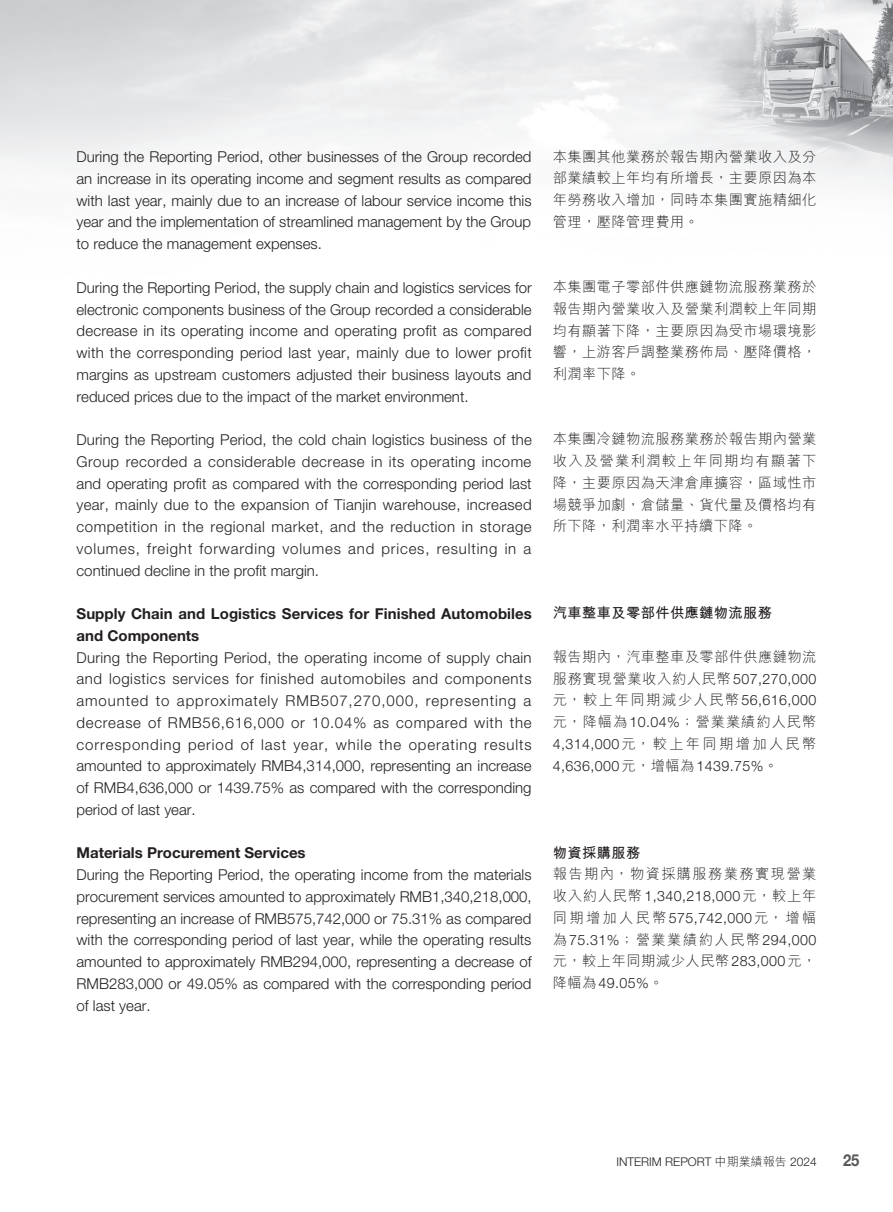
<style>
.page{position:relative;width:893px;height:1212px;background:#fff}
.page>*{position:absolute;margin:0;border:0;box-sizing:border-box;transform-origin:0 0}
.t1{font:700 16.5px "Helvetica Neue LT Std";color:#57585a;scale:.9 1}
._1__內文{font:300 15px/21.8px "Helvetica Neue LT Std";color:#231f20;text-align:justify}
._1__內文-2{font:700 15px/21.8px "Helvetica Neue LT Std";letter-spacing:.005em;color:#231f20}
._6__內文---C{font:300 14.25px/21.8px "M Hei HK";letter-spacing:.03em;color:#231f20;text-align:justify}
._6__內文---C-2{font:700 14.25px "M Hei HK";letter-spacing:.03em;color:#231f20}
.t2{font:300 12px "Helvetica Neue LT Std";color:#231f20}
.s1{font-family:"Helvetica Neue LT Std"}
.s2{font-family:"M Hei HK"}
</style>
<div class="page">
<img style="left:1px;top:0;width:892px;height:185px">
<p class="_1__內文" style="left:77px;top:146px;width:457px">During the Reporting Period, other businesses of the Group recorded an increase in its operating income and segment results as compared with last year, mainly due to an increase of labour service income this year and the implementation of streamlined management by the Group to reduce the management expenses.</p>
<p class="_1__內文" style="left:77px;top:276px;width:457px">During the Reporting Period, the supply chain and logistics services for electronic components business of the Group recorded a considerable decrease in its operating income and operating profit as compared with the corresponding period last year, mainly due to lower profit margins as upstream customers adjusted their business layouts and reduced prices due to the impact of the market environment.</p>
<p class="_1__內文" style="left:77px;top:428px;width:457px">During the Reporting Period, the cold chain logistics business of the Group recorded a considerable decrease in its operating income and operating profit as compared with the corresponding period last year, mainly due to the expansion of Tianjin warehouse, increased competition in the regional market, and the reduction in storage volumes, freight forwarding volumes and prices, resulting in a continued decline in the profit margin.</p>
<p class="_1__內文-2" style="left:77px;top:602px;width:457px">Supply Chain and Logistics Services for Finished Automobiles and Components</p>
<p class="_1__內文" style="left:77px;top:646px;width:457px">During the Reporting Period, the operating income of supply chain and logistics services for finished automobiles and components amounted to approximately RMB507,270,000, representing a decrease of RMB56,616,000 or 10.04% as compared with the corresponding period of last year, while the operating results amounted to approximately RMB4,314,000, representing an increase of RMB4,636,000 or 1439.75% as compared with the corresponding period of last year.</p>
<p class="_1__內文-2" style="left:77px;top:842px;width:231px">Materials Procurement Services</p>
<p class="_1__內文" style="left:77px;top:863px;width:457px">During the Reporting Period, the operating income from the materials procurement services amounted to approximately RMB1,340,218,000, representing an increase of RMB575,742,000 or 75.31% as compared with the corresponding period of last year, while the operating results amounted to approximately RMB294,000, representing a decrease of RMB283,000 or 49.05% as compared with the corresponding period of last year.</p>
<p class="_6__內文---C" style="left:553px;top:145px;width:265px">本集團其他業務於報告期內營業收入及分部業績較上年均有所增長，主要原因為本年勞務收入增加，同時本集團實施精細化管理，壓降管理費用。</p>
<p class="_6__內文---C" style="left:553px;top:276px;width:265px">本集團電子零部件供應鏈物流服務業務於報告期內營業收入及營業利潤較上年同期均有顯著下降，主要原因為受市場環境影響，上游客戶調整業務佈局、壓降價格，利潤率下降。</p>
<p class="_6__內文---C" style="left:553px;top:428px;width:265px">本集團冷鏈物流服務業務於報告期內營業收入及營業利潤較上年同期均有顯著下降，主要原因為天津倉庫擴容，區域性市場競爭加劇，倉儲量、貨代量及價格均有所下降，利潤率水平持續下降。</p>
<p class="_6__內文---C-2" style="left:553px;top:603px;width:221px">汽車整車及零部件供應鏈物流服務</p>
<p class="_6__內文---C" style="left:553px;top:645px;width:265px">報告期內，汽車整車及零部件供應鏈物流服務實現營業收入約人民幣<span class="s1">507,270,000</span>元，較上年同期減少人民幣<span class="s1">56,616,000</span>元，降幅為<span class="s1">10.04%</span>；營業業績約人民幣<span class="s1">4,314,000</span>元，較上年同期增加人民幣<span class="s1">4,636,000</span>元，增幅為<span class="s1">1439.75%</span>。</p>
<p class="_6__內文---C-2" style="left:553px;top:842px;width:89px">物資採購服務</p>
<p class="_6__內文---C" style="left:553px;top:863px;width:265px">報告期內，物資採購服務業務實現營業收入約人民幣<span class="s1">1,340,218,000</span>元，較上年同期增加人民幣<span class="s1">575,742,000</span>元，增幅為<span class="s1">75.31%</span>；營業業績約人民幣<span class="s1">294,000</span>元，較上年同期減少人民幣<span class="s1">283,000</span>元，降幅為<span class="s1">49.05%</span>。</p>
<p class="t2" style="left:616px;top:1154px;width:202px">INTERIM REPORT <span class="s2">中期業績報告</span> 2024</p>
<p class="t1" style="left:843px;top:1149px;width:19px">25</p>
</div>
